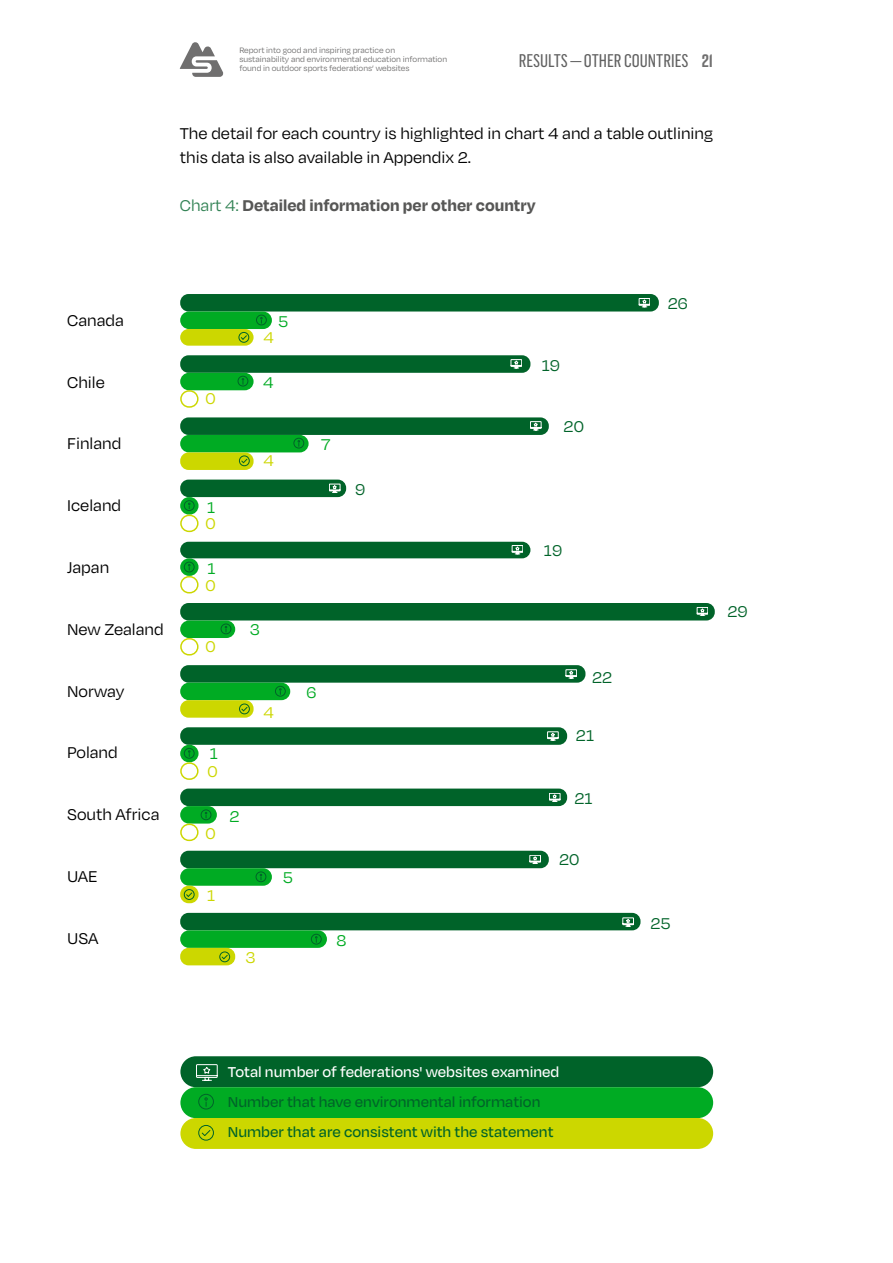
<style>
.page{position:relative;width:893px;height:1263px;background:#fff}
.page>*{position:absolute;margin:0;border:0;box-sizing:border-box;transform-origin:0 0}
.t1{font:18px/24px "Degular";color:#000}
.t2{font:700 18px "Degular";color:#575756}
.t3{font:18px "Flama Condensed Basic";color:#616161}
.t4{font:18px "Degular";color:#006329}
.t5{font:18px "Degular";color:#00ab23}
.t6{font:18px "Degular";color:#ccd700}
.t7{font:700 18px "Rift";color:#706f6f}
.t8{font:500 16.5px/30px "Degular";color:#006329}
.t9{font:500 16.5px "Degular";color:#fff}
.t10{font:9px/9px "Degular";color:#706f6f}
.s1{font-weight:400;color:#338355}
</style>
<div class="page">
<svg style="left:180px;top:42px;width:44px;height:35px"></svg>
<div style="left:180px;top:913px;width:460px;height:17px;background:#006329;border-radius:8px"></div>
<div style="left:180px;top:851px;width:369px;height:17px;background:#006329;border-radius:8px"></div>
<div style="left:180px;top:788px;width:387px;height:18px;background:#006329;border-radius:8px"></div>
<div style="left:180px;top:727px;width:387px;height:18px;background:#006329;border-radius:8px"></div>
<div style="left:180px;top:665px;width:405px;height:18px;background:#006329;border-radius:8px"></div>
<div style="left:180px;top:603px;width:535px;height:17px;background:#006329;border-radius:8px"></div>
<div style="left:180px;top:542px;width:350px;height:16px;background:#006329;border-radius:8px"></div>
<div style="left:180px;top:480px;width:166px;height:17px;background:#006329;border-radius:8px"></div>
<div style="left:180px;top:417px;width:369px;height:18px;background:#006329;border-radius:8px"></div>
<div style="left:180px;top:355px;width:350px;height:18px;background:#006329;border-radius:8px"></div>
<div style="left:180px;top:294px;width:479px;height:17px;background:#006329;border-radius:8px"></div>
<div style="left:180px;top:930px;width:147px;height:18px;background:#00ab23;border-radius:9px"></div>
<div style="left:180px;top:868px;width:92px;height:18px;background:#00ab23;border-radius:9px"></div>
<div style="left:180px;top:806px;width:37px;height:17px;background:#00ab23;border-radius:9px"></div>
<svg style="left:180px;top:745px;width:19px;height:17px"></svg>
<div style="left:180px;top:683px;width:110px;height:17px;background:#00ab23;border-radius:9px"></div>
<div style="left:180px;top:620px;width:55px;height:18px;background:#00ab23;border-radius:9px"></div>
<svg style="left:180px;top:558px;width:19px;height:18px"></svg>
<svg style="left:180px;top:497px;width:19px;height:18px"></svg>
<svg style="left:180px;top:515px;width:19px;height:17px"></svg>
<svg style="left:180px;top:576px;width:19px;height:17px"></svg>
<svg style="left:180px;top:638px;width:19px;height:17px"></svg>
<svg style="left:180px;top:762px;width:19px;height:18px"></svg>
<svg style="left:180px;top:823px;width:19px;height:18px"></svg>
<div style="left:180px;top:435px;width:129px;height:17px;background:#00ab23;border-radius:9px"></div>
<div style="left:180px;top:373px;width:74px;height:17px;background:#00ab23;border-radius:9px"></div>
<div style="left:180px;top:311px;width:92px;height:18px;background:#00ab23;border-radius:9px"></div>
<div style="left:180px;top:948px;width:55px;height:17px;background:#ccd700;border-radius:8px"></div>
<svg style="left:180px;top:886px;width:19px;height:17px"></svg>
<div style="left:180px;top:700px;width:74px;height:18px;background:#ccd700;border-radius:8px"></div>
<div style="left:180px;top:452px;width:74px;height:18px;background:#ccd700;border-radius:8px"></div>
<div style="left:180px;top:329px;width:74px;height:17px;background:#ccd700;border-radius:8px"></div>
<svg style="left:180px;top:390px;width:19px;height:18px"></svg>
<div style="left:180px;top:1056px;width:533px;height:31px;background:#006329;border-radius:15px"></div>
<div style="left:180px;top:1087px;width:533px;height:31px;background:#00ab23;border-radius:15px"></div>
<div style="left:180px;top:1118px;width:533px;height:31px;background:#ccd700;border-radius:15px"></div>
<svg style="left:205px;top:1097px;width:3px;height:9px"></svg>
<div style="left:198px;top:1094px;width:16px;height:15px;border:1px solid #006329;border-radius:50%"></div>
<div style="left:198px;top:1125px;width:16px;height:15px;border:1px solid #006329;border-radius:50%"></div>
<svg style="left:201px;top:1130px;width:10px;height:6px"></svg>
<svg style="left:196px;top:1064px;width:22px;height:16px"></svg>
<svg style="left:315px;top:936px;width:2px;height:6px"></svg>
<div style="left:311px;top:934px;width:10px;height:10px;border:1px solid #006329;border-radius:50%"></div>
<div style="left:220px;top:952px;width:10px;height:10px;border:1px solid #006329;border-radius:50%"></div>
<svg style="left:221px;top:954px;width:7px;height:5px"></svg>
<svg style="left:623px;top:918px;width:11px;height:8px"></svg>
<svg style="left:260px;top:874px;width:2px;height:6px"></svg>
<div style="left:256px;top:872px;width:10px;height:10px;border:1px solid #006329;border-radius:50%"></div>
<div style="left:184px;top:889px;width:10px;height:11px;border:1px solid #006329;border-radius:50%"></div>
<svg style="left:186px;top:892px;width:7px;height:5px"></svg>
<svg style="left:530px;top:855px;width:11px;height:9px"></svg>
<div style="left:275px;top:686px;width:11px;height:10px;border:1px solid #006329;border-radius:50%"></div>
<div style="left:239px;top:704px;width:11px;height:10px;border:1px solid #006329;border-radius:50%"></div>
<svg style="left:241px;top:707px;width:7px;height:4px"></svg>
<svg style="left:566px;top:669px;width:11px;height:9px"></svg>
<svg style="left:298px;top:440px;width:2px;height:6px"></svg>
<div style="left:294px;top:438px;width:10px;height:10px;border:1px solid #006329;border-radius:50%"></div>
<div style="left:239px;top:456px;width:11px;height:10px;border:1px solid #006329;border-radius:50%"></div>
<svg style="left:241px;top:458px;width:7px;height:5px"></svg>
<svg style="left:530px;top:421px;width:11px;height:9px"></svg>
<svg style="left:242px;top:378px;width:2px;height:6px"></svg>
<div style="left:238px;top:376px;width:10px;height:10px;border:1px solid #006329;border-radius:50%"></div>
<svg style="left:511px;top:359px;width:11px;height:9px"></svg>
<div style="left:256px;top:315px;width:11px;height:10px;border:1px solid #006329;border-radius:50%"></div>
<div style="left:239px;top:332px;width:10px;height:11px;border:1px solid #006329;border-radius:50%"></div>
<svg style="left:241px;top:335px;width:6px;height:5px"></svg>
<svg style="left:639px;top:298px;width:11px;height:9px"></svg>
<svg style="left:205px;top:812px;width:2px;height:6px"></svg>
<div style="left:201px;top:810px;width:10px;height:10px;border:1px solid #006329;border-radius:50%"></div>
<svg style="left:549px;top:793px;width:11px;height:9px"></svg>
<svg style="left:188px;top:750px;width:2px;height:6px"></svg>
<div style="left:184px;top:748px;width:10px;height:10px;border:1px solid #006329;border-radius:50%"></div>
<svg style="left:547px;top:732px;width:11px;height:8px"></svg>
<svg style="left:225px;top:626px;width:2px;height:6px"></svg>
<div style="left:221px;top:624px;width:10px;height:10px;border:1px solid #006329;border-radius:50%"></div>
<svg style="left:697px;top:607px;width:11px;height:9px"></svg>
<svg style="left:188px;top:564px;width:2px;height:6px"></svg>
<div style="left:184px;top:562px;width:10px;height:10px;border:1px solid #006329;border-radius:50%"></div>
<svg style="left:512px;top:545px;width:11px;height:9px"></svg>
<svg style="left:188px;top:503px;width:2px;height:6px"></svg>
<div style="left:184px;top:500px;width:10px;height:11px;border:1px solid #006329;border-radius:50%"></div>
<svg style="left:329px;top:484px;width:11px;height:9px"></svg>
<p class="t10" style="left:239px;top:45px;width:209px">Report into good and inspiring practice on sustainability and environmental education information found in outdoor sports federations’ websites</p>
<p class="t3" style="left:519px;top:49px;width:171px">RESULTS — OTHER COUNTRIES</p>
<p class="t7" style="left:702px;top:47px;width:13px">21</p>
<p class="t1" style="left:180px;top:120px;width:535px">The detail for each country is highlighted in chart 4 and a table outlining this data is also available in Appendix 2.</p>
<p class="t2" style="left:180px;top:193px;width:357px"><span class="s1">Chart 4:</span> Detailed information per other country</p>
<p class="t4" style="left:668px;top:292px;width:22px">26</p>
<p class="t1" style="left:67px;top:307px;width:58px">Canada</p>
<p class="t5" style="left:278px;top:310px;width:12px">5</p>
<p class="t6" style="left:264px;top:327px;width:12px">4</p>
<p class="t4" style="left:542px;top:354px;width:20px">19</p>
<p class="t1" style="left:67px;top:369px;width:39px">Chile</p>
<p class="t5" style="left:263px;top:371px;width:12px">4</p>
<p class="t6" style="left:206px;top:388px;width:12px">0</p>
<p class="t4" style="left:564px;top:415px;width:22px">20</p>
<p class="t1" style="left:67px;top:431px;width:56px">Finland</p>
<p class="t5" style="left:321px;top:433px;width:11px">7</p>
<p class="t6" style="left:264px;top:450px;width:12px">4</p>
<p class="t4" style="left:355px;top:479px;width:12px">9</p>
<p class="t1" style="left:67px;top:493px;width:56px">Iceland</p>
<p class="t5" style="left:207px;top:497px;width:10px">1</p>
<p class="t6" style="left:206px;top:512px;width:12px">0</p>
<p class="t4" style="left:544px;top:540px;width:20px">19</p>
<p class="t1" style="left:67px;top:555px;width:44px">Japan</p>
<p class="t5" style="left:208px;top:558px;width:10px">1</p>
<p class="t6" style="left:206px;top:575px;width:12px">0</p>
<p class="t4" style="left:727px;top:601px;width:22px">29</p>
<p class="t1" style="left:67px;top:616px;width:98px">New Zealand</p>
<p class="t5" style="left:250px;top:618px;width:11px">3</p>
<p class="t6" style="left:206px;top:636px;width:12px">0</p>
<p class="t4" style="left:592px;top:667px;width:22px">22</p>
<p class="t1" style="left:67px;top:678px;width:59px">Norway</p>
<p class="t5" style="left:306px;top:682px;width:12px">6</p>
<p class="t6" style="left:263px;top:701px;width:12px">4</p>
<p class="t4" style="left:576px;top:724px;width:20px">21</p>
<p class="t1" style="left:67px;top:740px;width:52px">Poland</p>
<p class="t5" style="left:210px;top:742px;width:10px">1</p>
<p class="t6" style="left:208px;top:760px;width:12px">0</p>
<p class="t4" style="left:574px;top:788px;width:20px">21</p>
<p class="t1" style="left:67px;top:802px;width:94px">South Africa</p>
<p class="t5" style="left:229px;top:806px;width:12px">2</p>
<p class="t6" style="left:206px;top:822px;width:12px">0</p>
<p class="t4" style="left:559px;top:848px;width:22px">20</p>
<p class="t1" style="left:67px;top:864px;width:32px">UAE</p>
<p class="t5" style="left:283px;top:867px;width:12px">5</p>
<p class="t6" style="left:207px;top:884px;width:10px">1</p>
<p class="t4" style="left:650px;top:912px;width:22px">25</p>
<p class="t1" style="left:67px;top:925px;width:33px">USA</p>
<p class="t5" style="left:336px;top:929px;width:12px">8</p>
<p class="t6" style="left:245px;top:947px;width:11px">3</p>
<p class="t9" style="left:228px;top:1062px;width:333px">Total number of federations' websites examined</p>
<p class="t8" style="left:228px;top:1086px;width:327px">Number that have environmental information<br>Number that are consistent with the statement</p>
</div>
